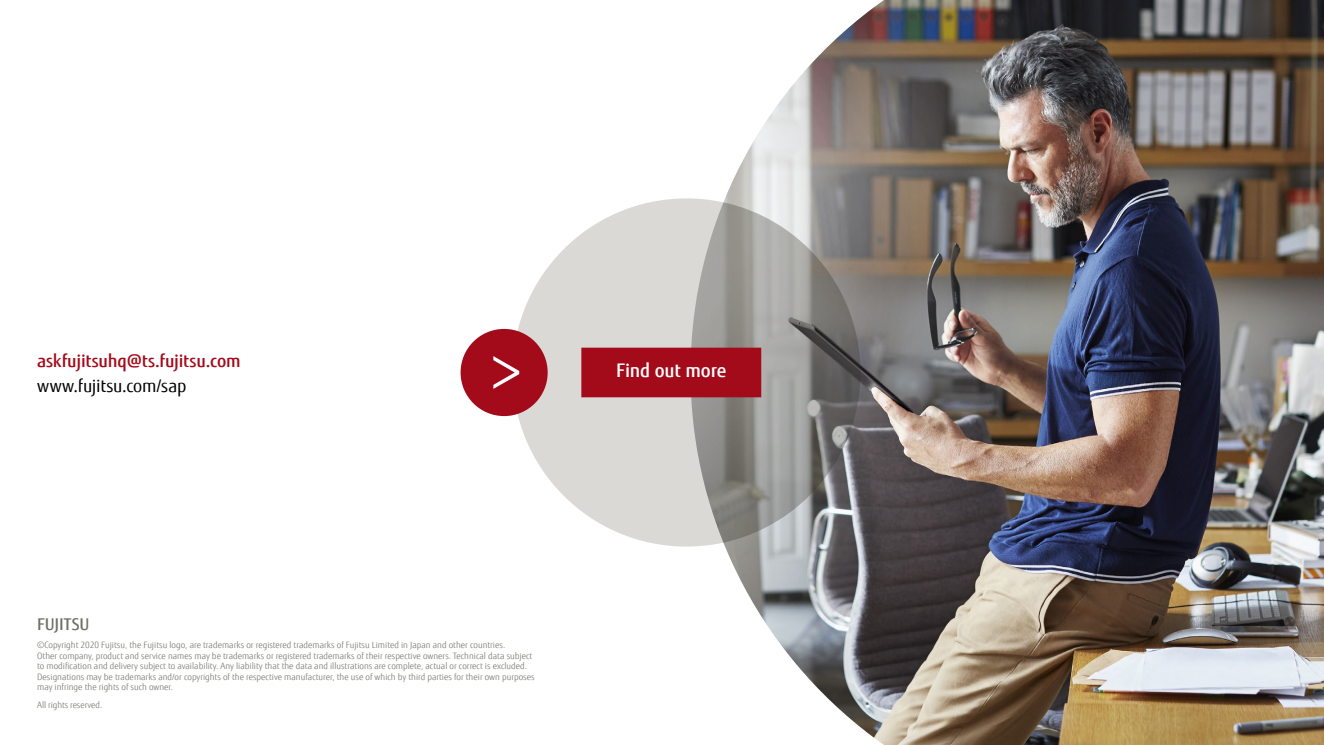
<style>
.page{position:relative;width:1324px;height:745px;background:#fff}
.page>*{position:absolute;margin:0;border:0;box-sizing:border-box;transform-origin:0 0}
.t1{font:500 18.75px "Fujitsu Sans";letter-spacing:-.01em;color:#fff}
.t2{font:500 17.5px "Fujitsu Sans";letter-spacing:-.01em;color:#a30b1a}
.t3{font:17.5px "Fujitsu Sans";letter-spacing:-.01em;color:#000}
.t4{font:500 16.25px "Fujitsu Sans";letter-spacing:-.005em;color:#706f67}
.t5{font:300 8.75px/10.5px "Fujitsu Sans";color:#706f67}
</style>
<div class="page">
<img style="left:690px;top:0;width:633px;height:744px">
<div style="left:512px;top:198px;width:348px;height:348px;background:#dad9d6;border-radius:50%"></div>
<svg style="left:690px;top:202px;width:170px;height:340px;background:#979694"></svg>
<div style="left:582px;top:348px;width:178px;height:48px;background:#a30b1a"></div>
<div style="left:581px;top:347px;width:180px;height:50px;border:1px solid #a30b1a"></div>
<div style="left:460px;top:329px;width:87px;height:87px;background:#a30b1a;border-radius:50%"></div>
<svg style="left:493px;top:356px;width:26px;height:32px"></svg>
<h2 class="t2" style="left:37px;top:350px;width:205px">askfujitsuhq@ts.fujitsu.com</h2>
<h2 class="t3" style="left:37px;top:375px;width:151px">www.fujitsu.com/sap</h2>
<h1 class="t1" style="left:616px;top:358px;width:112px">Find out more</h1>
<h3 class="t4" style="left:37px;top:614px;width:54px">FUJITSU</h3>
<p class="t5" style="left:37px;top:639px;width:499px">©Copyright 2020 Fujitsu, the Fujitsu logo, are trademarks or registered trademarks of Fujitsu Limited in Japan and other countries.<br>Other company, product and service names may be trademarks or registered trademarks of their respective owners. Technical data subject to modification and delivery subject to availability. Any liability that the data and illustrations are complete, actual or correct is excluded.<br>Designations may be trademarks and/or copyrights of the respective manufacturer, the use of which by third parties for their own purposes may infringe the rights of such owner.</p>
<p class="t5" style="left:37px;top:699px;width:67px">All rights reserved.</p>
</div>
